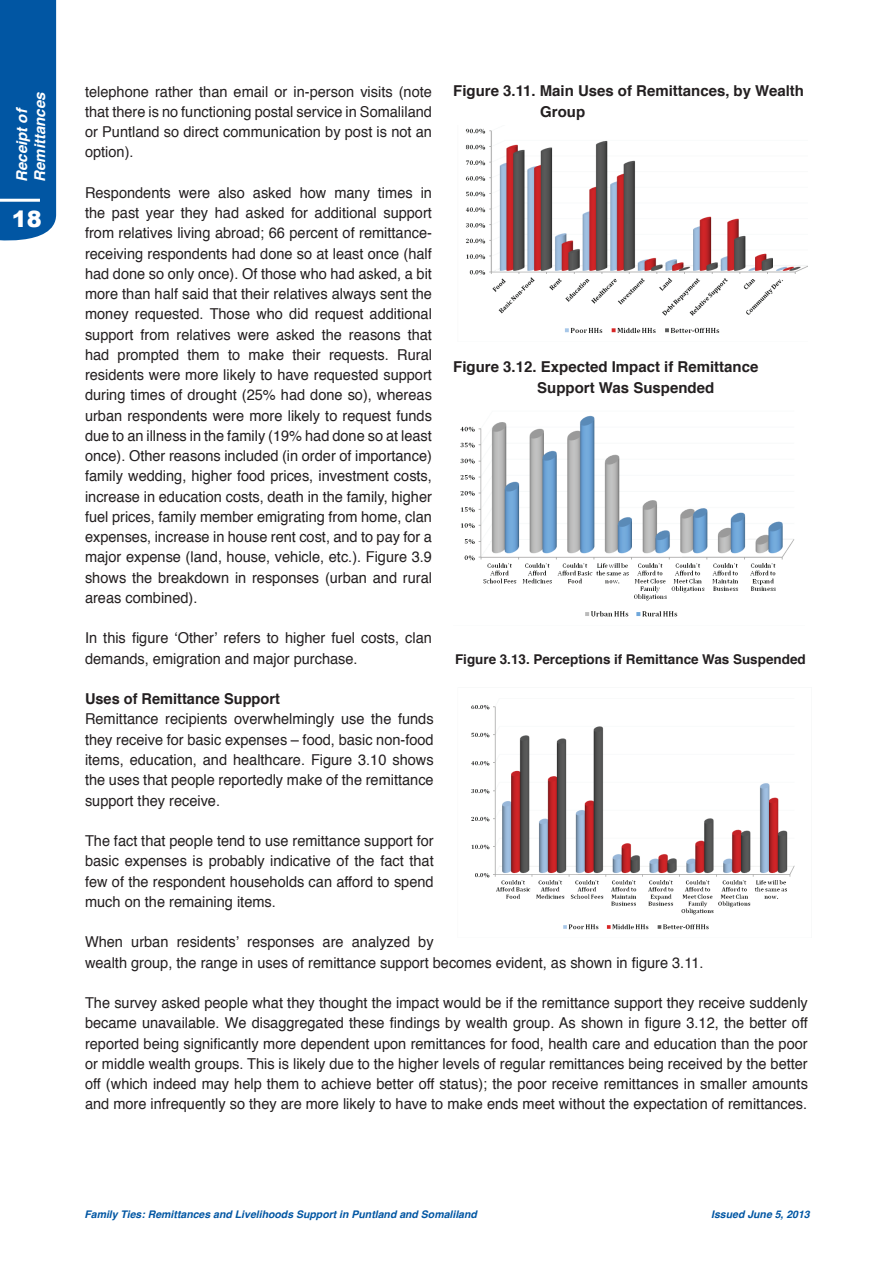
<style>
.page{position:relative;width:893px;height:1263px;background:#fff}
.page>*{position:absolute;margin:0;border:0;box-sizing:border-box;transform-origin:0 0}
.t1{font:900 22.5px "Arial";color:#fff}
.t2{font:15px/20.2px "Helvetica";color:#231f20;text-align:justify}
.t3{font:700 15px/20.2px "Helvetica";color:#231f20}
.t4{font:italic 700 15px/18px "Helvetica";color:#fff}
.t5{font:700 13.5px "Helvetica";color:#231f20}
.t6{font:italic 700 10.5px "Helvetica";color:#0156a3}
</style>
<div class="page">
<div style="left:0;top:0;width:56px;height:241px;background:#0156a3"></div>
<hr style="left:0;top:199px;width:40px;height:3px;background:#fff">
<img style="left:465px;top:128px;width:343px;height:205px">
<img style="left:460px;top:415px;width:335px;height:202px">
<img style="left:471px;top:705px;width:324px;height:225px">
<p class="t4" style="left:13px;top:182px;width:91px;rotate:-90deg">Receipt of<br>Remittances</p>
<h1 class="t1" style="left:12px;top:203px;width:32px">18</h1>
<p class="t3" style="left:540px;top:81px;width:265px;text-indent:-87px">Figure 3.11. Main Uses of Remittances, by Wealth<br>Group</p>
<p class="t2" style="left:85px;top:82px;width:348px">telephone rather than email or in-person visits (note that there is no functioning postal service in Somaliland or Puntland so direct communication by post is not an option).</p>
<p class="t2" style="left:85px;top:183px;width:348px">Respondents were also asked how many times in the past year they had asked for additional support from relatives living abroad; 66 percent of remittance&shy;receiving respondents had done so at least once (half had done so only once). Of those who had asked, a bit more than half said that their relatives always sent the money requested. Those who did request additional support from relatives were asked the reasons that had prompted them to make their requests. Rural residents were more likely to have requested support during times of drought (25% had done so), whereas urban respondents were more likely to request funds due to an illness in the family (19% had done so at least once). Other reasons included (in order of importance) family wedding, higher food prices, investment costs, increase in education costs, death in the family, higher fuel prices, family member emigrating from home, clan expenses, increase in house rent cost, and to pay for a major expense (land, house, vehicle, etc.). Figure 3.9 shows the breakdown in responses (urban and rural areas combined).</p>
<p class="t2" style="left:85px;top:628px;width:348px">In this figure ‘Other’ refers to higher fuel costs, clan demands, emigration and major purchase.</p>
<p class="t3" style="left:85px;top:689px;width:196px">Uses of Remittance Support</p>
<p class="t2" style="left:85px;top:709px;width:350px">Remittance recipients overwhelmingly use the funds they receive for basic expenses – food, basic non-food items, education, and healthcare. Figure 3.10 shows the uses that people reportedly make of the remittance support they receive.</p>
<p class="t2" style="left:85px;top:831px;width:350px">The fact that people tend to use remittance support for basic expenses is probably indicative of the fact that few of the respondent households can afford to spend much on the remaining items.</p>
<p class="t2" style="left:85px;top:932px;width:620px">When urban residents’ responses are analyzed by<br>wealth group, the range in uses of remittance support becomes evident, as shown in figure 3.11.</p>
<p class="t2" style="left:85px;top:993px;width:724px">The survey asked people what they thought the impact would be if the remittance support they receive suddenly became unavailable. We disaggregated these findings by wealth group. As shown in figure 3.12, the better off reported being significantly more dependent upon remittances for food, health care and education than the poor or middle wealth groups. This is likely due to the higher levels of regular remittances being received by the better off (which indeed may help them to achieve better off status); the poor receive remittances in smaller amounts and more infrequently so they are more likely to have to make ends meet without the expectation of remittances.</p>
<p class="t3" style="left:537px;top:357px;width:223px;text-indent:-84px">Figure 3.12. Expected Impact if Remittance<br>Support Was Suspended</p>
<p class="t5" style="left:455px;top:648px;width:352px">Figure 3.13. Perceptions if Remittance Was Suspended</p>
<p class="t6" style="left:84px;top:1205px;width:394px">Family Ties: Remittances and Livelihoods Support in Puntland and Somaliland</p>
<p class="t6" style="left:711px;top:1205px;width:100px">Issued June 5, 2013</p>
</div>
